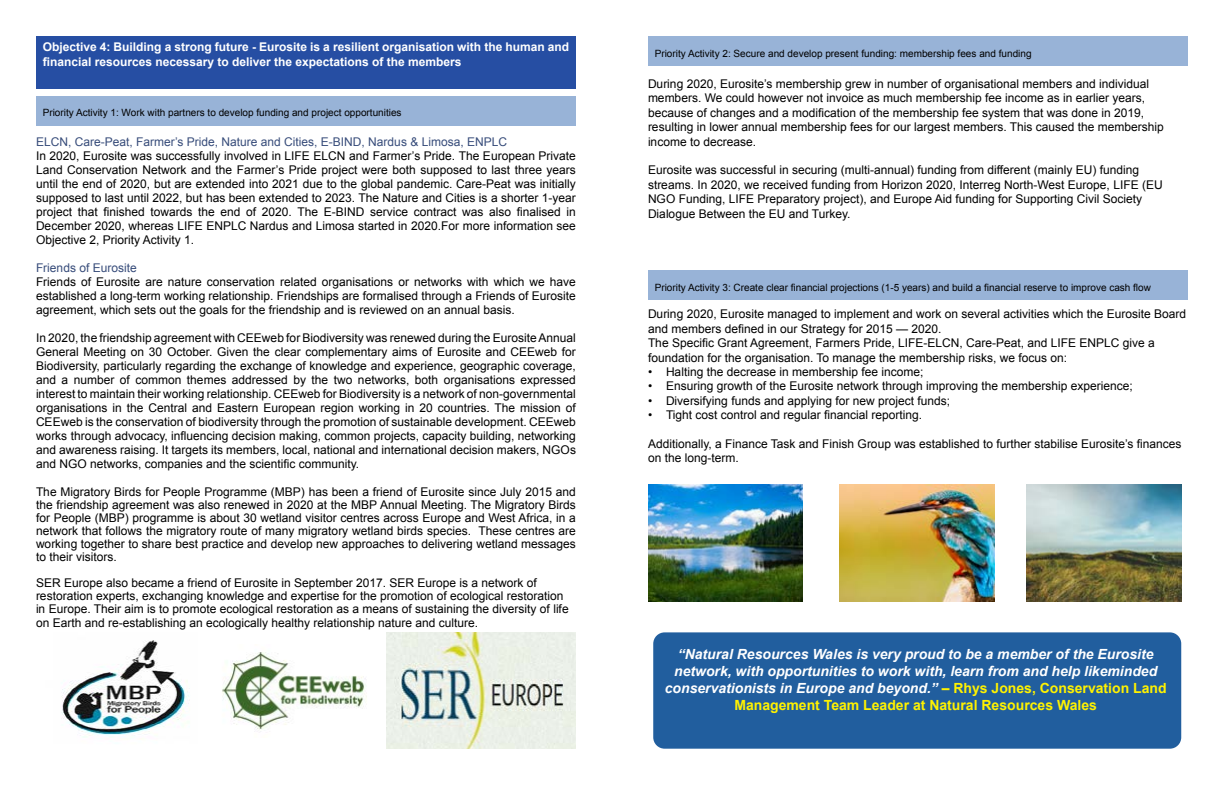
<style>
.page{position:relative;width:1224px;height:792px;background:#fff}
.page>*{position:absolute;margin:0;border:0;box-sizing:border-box;transform-origin:0 0}
.t1{font:italic 700 14px/16.8px "Arial";color:#fff;text-align:center}
.t2{font:12px/14px "Arial";color:#000}
.t3{font:700 12px/14.4px "Arial";color:#fff}
.t4{font:12px "Arial";color:#374c7a}
.t5{font:10px "Arial";color:#000}
.s1{font-style:normal;color:#fff200}
</style>
<div class="page">
<div style="left:36px;top:36px;width:540px;height:53px;background:#264ea3"></div>
<div style="left:36px;top:96px;width:540px;height:30px;background:#98b3d7"></div>
<img style="left:61px;top:640px;width:129px;height:98px">
<img style="left:222px;top:652px;width:145px;height:80px">
<img style="left:386px;top:632px;width:190px;height:117px">
<div style="left:648px;top:36px;width:540px;height:30px;background:#98b3d7"></div>
<div style="left:648px;top:270px;width:540px;height:30px;background:#98b3d7"></div>
<div style="left:653px;top:632px;width:528px;height:117px;background:#215e9e;border-radius:11px"></div>
<img style="left:648px;top:485px;width:155px;height:116px">
<img style="left:840px;top:485px;width:155px;height:116px">
<img style="left:1026px;top:485px;width:155px;height:116px">
<p class="t3" style="left:43px;top:40px;width:528px">Objective 4: Building a strong future - Eurosite is a resilient organisation with the human and financial resources necessary to deliver the expectations of the members</p>
<p class="t5" style="left:43px;top:106px;width:360px">Priority Activity 1: Work with partners to develop funding and project opportunities</p>
<p class="t4" style="left:36px;top:133px;width:473px">ELCN, Care-Peat, Farmer’s Pride, Nature and Cities, E-BIND, Nardus &amp; Limosa, ENPLC</p>
<p class="t2" style="left:36px;top:148px;width:541px;text-align:justify">In 2020, Eurosite was successfully involved in LIFE ELCN and Farmer’s Pride. The European Private Land Conservation Network and the Farmer’s Pride project were both supposed to last three years until the end of 2020, but are extended into 2021 due to the global pandemic. Care-Peat was initially supposed to last until 2022, but has been extended to 2023. The Nature and Cities is a shorter 1-year project that finished towards the end of 2020. The E-BIND service contract was also finalised in December 2020, whereas LIFE ENPLC Nardus and Limosa started in 2020.For more information see Objective 2, Priority Activity 1.</p>
<p class="t4" style="left:36px;top:259px;width:102px">Friends of Eurosite</p>
<p class="t2" style="left:36px;top:274px;width:541px;text-align:justify">Friends of Eurosite are nature conservation related organisations or networks with which we have established a long-term working relationship. Friendships are formalised through a Friends of Eurosite agreement, which sets out the goals for the friendship and is reviewed on an annual basis.</p>
<p class="t2" style="left:36px;top:331px;width:542px;text-align:justify">In 2020, the friendship agreement with CEEweb for Biodiversity was renewed during the Eurosite Annual General Meeting on 30 October. Given the clear complementary aims of Eurosite and CEEweb for Biodiversity, particularly regarding the exchange of knowledge and experience, geographic coverage, and a number of common themes addressed by the two networks, both organisations expressed interest to maintain their working relationship. CEEweb for Biodiversity is a network of non-governmental organisations in the Central and Eastern European region working in 20 countries. The mission of CEEweb is the conservation of biodiversity through the promotion of sustainable development. CEEweb works through advocacy, influencing decision making, common projects, capacity building, networking and awareness raising. It targets its members, local, national and international decision makers, NGOs and NGO networks, companies and the scientific community.</p>
<p class="t2" style="left:36px;top:485px;width:541px;line-height:13px;text-align:justify">The Migratory Birds for People Programme (MBP) has been a friend of Eurosite since July 2015 and the friendship agreement was also renewed in 2020 at the MBP Annual Meeting. The Migratory Birds for People (MBP) programme is about 30 wetland visitor centres across Europe and West Africa, in a network that follows the migratory route of many migratory wetland birds species. These centres are working together to share best practice and develop new approaches to delivering wetland messages to their visitors.</p>
<p class="t2" style="left:36px;top:576px;width:534px;line-height:13px">SER Europe also became a friend of Eurosite in September 2017. SER Europe is a network of restoration experts, exchanging knowledge and expertise for the promotion of ecological restoration in Europe. Their aim is to promote ecological restoration as a means of sustaining the diversity of life</p>
<p class="t2" style="left:36px;top:616px;width:444px">on Earth and re-establishing an ecologically healthy relationship nature and culture.</p>
<p class="t5" style="left:655px;top:47px;width:378px">Priority Activity 2: Secure and develop present funding: membership fees and funding</p>
<p class="t2" style="left:648px;top:77px;width:518px;line-height:14.4px">During 2020, Eurosite’s membership grew in number of organisational members and individual members. We could however not invoice as much membership fee income as in earlier years, because of changes and a modification of the membership fee system that was done in 2019, resulting in lower annual membership fees for our largest members. This caused the membership income to decrease.</p>
<p class="t2" style="left:648px;top:163px;width:516px;line-height:14.4px">Eurosite was successful in securing (multi-annual) funding from different (mainly EU) funding streams. In 2020, we received funding from Horizon 2020, Interreg North-West Europe, LIFE (EU NGO Funding, LIFE Preparatory project), and Europe Aid funding for Supporting Civil Society Dialogue Between the EU and Turkey.</p>
<p class="t5" style="left:655px;top:281px;width:498px">Priority Activity 3: Create clear financial projections (1-5 years) and build a financial reserve to improve cash flow</p>
<p class="t2" style="left:648px;top:307px;width:540px;line-height:14.4px">During 2020, Eurosite managed to implement and work on several activities which the Eurosite Board and members defined in our Strategy for 2015 — 2020.<br>The Specific Grant Agreement, Farmers Pride, LIFE-ELCN, Care-Peat, and LIFE ENPLC give a foundation for the organisation. To manage the membership risks, we focus on:</p>
<p class="t2" style="left:648px;top:365px;width:277px">• Halting the decrease in membership fee income;</p>
<p class="t2" style="left:648px;top:379px;width:486px">• Ensuring growth of the Eurosite network through improving the membership experience;</p>
<p class="t2" style="left:648px;top:394px;width:304px">• Diversifying funds and applying for new project funds;</p>
<p class="t2" style="left:648px;top:408px;width:276px">• Tight cost control and regular financial reporting.</p>
<p class="t2" style="left:648px;top:437px;width:535px;line-height:14.4px">Additionally, a Finance Task and Finish Group was established to further stabilise Eurosite’s finances on the long-term.</p>
<p class="t1" style="left:665px;top:647px;width:503px">“Natural Resources Wales is very proud to be a member of the Eurosite network, with opportunities to work with, learn from and help likeminded conservationists in Europe and beyond.” <span class="s1">– Rhys Jones, Conservation Land Management Team Leader at Natural Resources Wales</span></p>
</div>
